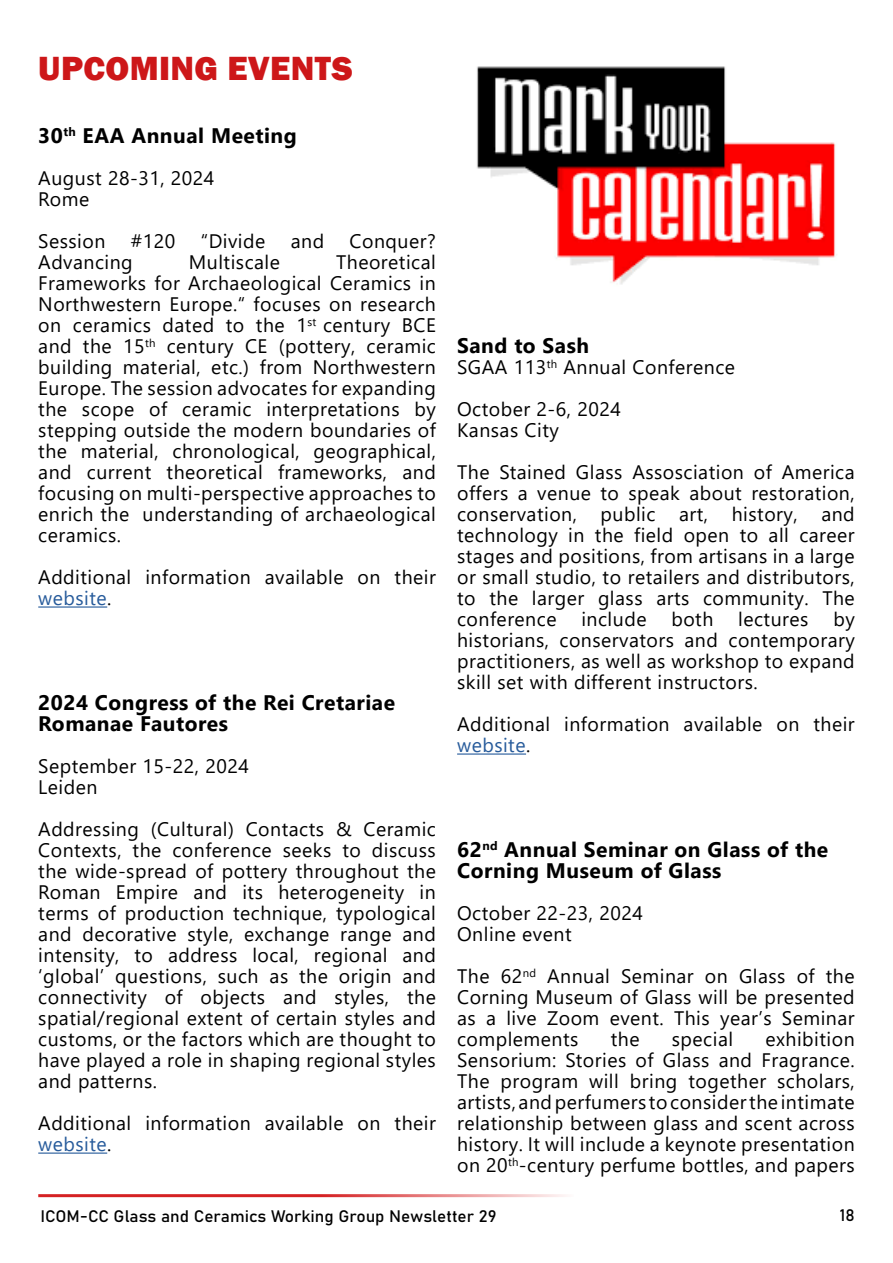
<style>
.page{position:relative;width:893px;height:1263px;background:#fff}
.page>*{position:absolute;margin:0;border:0;box-sizing:border-box;transform-origin:0 0}
.t1{font:800 34.5px "Franklin Gothic";letter-spacing:.01em;color:#cd1719}
.t2{font:700 21px/21px "Segoe UI";letter-spacing:.025em;color:#000}
.t3{font:19.5px/21px "Segoe UI";letter-spacing:.025em;color:#000}
.t4{font:16.5px "Bahnschrift";color:#000;scale:1.04 1}
.t5{font:16.5px "Bahnschrift";color:#000}
.s1{color:#275b9b}
</style>
<div class="page">
<hr style="left:38px;top:1194px;width:536px;height:3px;background:#d52123">
<hr style="left:38px;top:606px;width:69px;height:2px;background:#275b9b">
<hr style="left:38px;top:1152px;width:69px;height:2px;background:#275b9b">
<hr style="left:457px;top:753px;width:69px;height:2px;background:#275b9b">
<img style="left:477px;top:66px;width:359px;height:218px">
<h1 class="t1" style="left:38px;top:46px;width:316px">UPCOMING EVENTS</h1>
<p class="t2" style="left:38px;top:124px;width:260px">30<sup>th</sup> EAA Annual Meeting</p>
<p class="t3" style="left:38px;top:166px;width:178px">August 28-31, 2024<br>Rome</p>
<p class="t3" style="left:38px;top:229px;width:69px">Session</p>
<p class="t3" style="left:131px;top:229px;width:46px">#120</p>
<p class="t3" style="left:201px;top:229px;width:66px">“Divide</p>
<p class="t3" style="left:291px;top:229px;width:35px">and</p>
<p class="t3" style="left:350px;top:229px;width:88px">Conquer?</p>
<p class="t3" style="left:38px;top:250px;width:96px">Advancing</p>
<p class="t3" style="left:189px;top:250px;width:93px">Multiscale</p>
<p class="t3" style="left:38px;top:250px;width:399px;text-align:justify;text-indent:298px">Theoretical Frameworks for Archaeological Ceramics in Northwestern Europe.“ focuses on research on ceramics dated to the 1<sup>st</sup> century BCE and the 15<sup>th</sup> century CE (pottery, ceramic building material, etc.) from Northwestern Europe. The session advocates for expanding the scope of ceramic interpretations by stepping outside the modern boundaries of the material, chronological, geographical, and current theoretical frameworks, and focusing on multi-perspective approaches to enrich the understanding of archaeological ceramics.</p>
<p class="t3" style="left:38px;top:565px;width:399px">Additional information available on their <span class="s1">website</span>.</p>
<p class="t2" style="left:38px;top:691px;width:358px">2024 Congress of the Rei Cretariae<br>Romanae Fautores</p>
<p class="t3" style="left:38px;top:754px;width:212px">September 15-22, 2024<br>Leiden</p>
<p class="t3" style="left:38px;top:817px;width:399px;text-align:justify">Addressing (Cultural) Contacts &amp; Ceramic Contexts, the conference seeks to discuss the wide-spread of pottery throughout the Roman Empire and its heterogeneity in terms of production technique, typological and decorative style, exchange range and intensity, to address local, regional and ‘global’ questions, such as the origin and connectivity of objects and styles, the spatial/regional extent of certain styles and customs, or the factors which are thought to have played a role in shaping regional styles and patterns.</p>
<p class="t3" style="left:38px;top:1111px;width:399px">Additional information available on their <span class="s1">website</span>.</p>
<p class="t2" style="left:457px;top:334px;width:134px">Sand to Sash</p>
<p class="t3" style="left:457px;top:345px;width:279px;line-height:42px">SGAA 113<sup>th</sup> Annual Conference<br>October 2-6, 2024</p>
<p class="t3" style="left:457px;top:408px;width:399px;line-height:42px">Kansas City<br>The Stained Glass Assosciation of America</p>
<p class="t3" style="left:457px;top:481px;width:399px;text-align:justify">offers a venue to speak about restoration, conservation, public art, history, and technology in the field open to all career stages and positions, from artisans in a large or small studio, to retailers and distributors, to the larger glass arts community. The conference</p>
<p class="t3" style="left:457px;top:607px;width:399px;text-align:justify;text-indent:376px">by historians, conservators and contemporary practitioners, as well as workshop to expand skill set with different instructors.</p>
<p class="t3" style="left:457px;top:712px;width:399px">Additional information available on their <span class="s1">website</span>.</p>
<p class="t3" style="left:581px;top:607px;width:67px">include</p>
<p class="t3" style="left:671px;top:607px;width:44px">both</p>
<p class="t3" style="left:738px;top:607px;width:72px">lectures</p>
<p class="t2" style="left:457px;top:838px;width:373px">62<sup>nd</sup> Annual Seminar on Glass of the<br>Corning Museum of Glass</p>
<p class="t3" style="left:457px;top:901px;width:187px">October 22-23, 2024<br>Online event</p>
<p class="t3" style="left:457px;top:964px;width:399px;text-align:justify">The 62<sup>nd</sup> Annual Seminar on Glass of the Corning Museum of Glass will be presented as a live Zoom event. This year’s Seminar complements</p>
<p class="t3" style="left:457px;top:1027px;width:399px;text-align:justify;text-indent:308px">exhibition Sensorium: Stories of Glass and Fragrance.<br>The program will bring together scholars, artists, and perfumers to consider the intimate relationship between glass and scent across history. It will include a keynote presentation on 20<sup>th</sup>-century perfume bottles, and papers</p>
<p class="t3" style="left:611px;top:1027px;width:30px">the</p>
<p class="t3" style="left:672px;top:1027px;width:63px">special</p>
<p class="t4" style="left:41px;top:1204px;width:440px">ICOM-CC Glass and Ceramics Working Group Newsletter 29</p>
<p class="t5" style="left:840px;top:1202px;width:16px">18</p>
</div>
